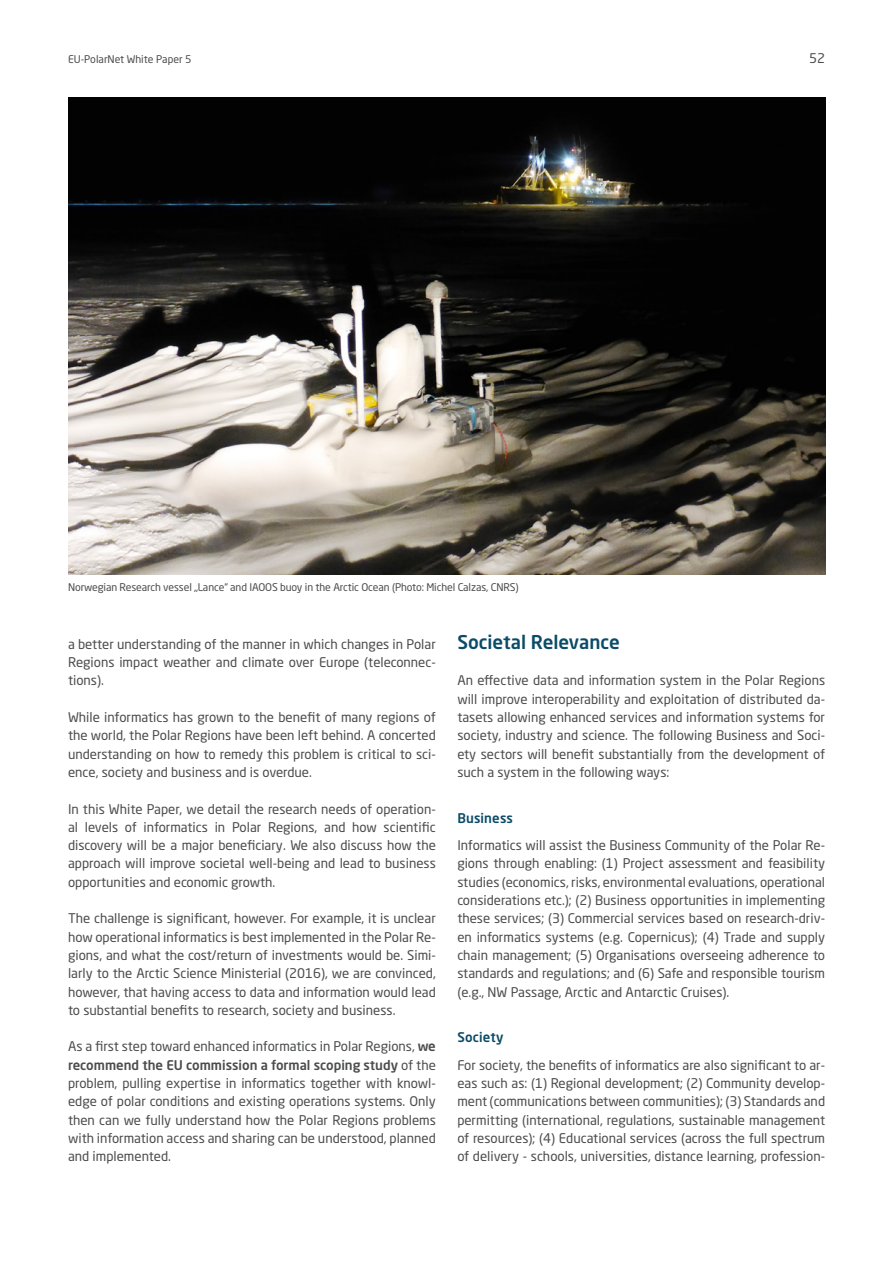
<style>
.page{position:relative;width:893px;height:1263px;background:#fff}
.page>*{position:absolute;margin:0;border:0;box-sizing:border-box;transform-origin:0 0}
.Subhead{font:500 18.75px "Neo Sans W1 G";letter-spacing:-.005em;color:#0a4b67}
.lauf{font:13.2px/18.3px "Neo Sans W1 G";color:#4b4c4d;text-align:justify}
.Subhead_2{font:500 13.2px "Neo Sans W1 G";letter-spacing:.01em;color:#0a4b67}
.Legende{font:10.5px "Neo Sans W1 G";letter-spacing:-.01em;color:#4b4c4d}
.s1{font-weight:500}
</style>
<div class="page">
<img style="left:68px;top:98px;width:757px;height:476px">
<p class="Legende" style="left:68px;top:53px;width:125px">EU-PolarNet White Paper 5</p>
<p class="lauf" style="left:809px;top:49px;width:17px">52</p>
<p class="Legende" style="left:68px;top:580px;width:452px">Norwegian Research vessel „Lance“ and IAOOS buoy in the Arctic Ocean (Photo: Michel Calzas, CNRS)</p>
<p class="lauf" style="left:68px;top:635px;width:369px">a better understanding of the manner in which changes in Polar Regions impact weather and climate over Europe (teleconnec&shy;tions).</p>
<p class="lauf" style="left:68px;top:708px;width:369px">While informatics has grown to the benefit of many regions of the world, the Polar Regions have been left behind. A concerted understanding on how to remedy this problem is critical to sci&shy;ence, society and business and is overdue.</p>
<p class="lauf" style="left:68px;top:799px;width:369px">In this White Paper, we detail the research needs of operation&shy;al levels of informatics in Polar Regions, and how scientific discovery will be a major beneficiary. We also discuss how the approach will improve societal well-being and lead to business opportunities and economic growth.</p>
<p class="lauf" style="left:68px;top:909px;width:369px">The challenge is significant, however. For example, it is unclear how operational informatics is best implemented in the Polar Re&shy;gions, and what the cost/return of investments would be. Simi&shy;larly to the Arctic Science Ministerial (2016), we are convinced, however, that having access to data and information would lead to substantial benefits to research, society and business.</p>
<p class="lauf" style="left:68px;top:1037px;width:369px">As a first step toward enhanced informatics in Polar Regions, <span class="s1">we recommend the EU commission a formal scoping study</span> of the problem, pulling expertise in informatics together with knowl&shy;edge of polar conditions and existing operations systems. Only then can we fully understand how the Polar Regions problems with information access and sharing can be understood, planned and implemented.</p>
<p class="Subhead" style="left:457px;top:630px;width:164px">Societal Relevance</p>
<p class="lauf" style="left:457px;top:671px;width:369px">An effective data and information system in the Polar Regions will improve interoperability and exploitation of distributed da&shy;tasets allowing enhanced services and information systems for society, industry and science. The following Business and Soci&shy;ety sectors will benefit substantially from the development of such a system in the following ways:</p>
<p class="Subhead_2" style="left:457px;top:809px;width:57px">Business</p>
<p class="lauf" style="left:457px;top:836px;width:369px">Informatics will assist the Business Community of the Polar Re&shy;gions through enabling: (1) Project assessment and feasibility studies (economics, risks, environmental evaluations, operational considerations etc.); (2) Business opportunities in implementing these services; (3) Commercial services based on research-driv&shy;en informatics systems (e.g. Copernicus); (4) Trade and supply chain management; (5) Organisations overseeing adherence to standards and regulations; and (6) Safe and responsible tourism (e.g., NW Passage, Arctic and Antarctic Cruises).</p>
<p class="Subhead_2" style="left:457px;top:1029px;width:48px">Society</p>
<p class="lauf" style="left:457px;top:1055px;width:369px">For society, the benefits of informatics are also significant to ar&shy;eas such as: (1) Regional development; (2) Community develop&shy;ment (communications between communities); (3) Standards and permitting (international, regulations, sustainable management of resources); (4) Educational services (across the full spectrum of delivery - schools, universities, distance learning, profession-</p>
</div>
